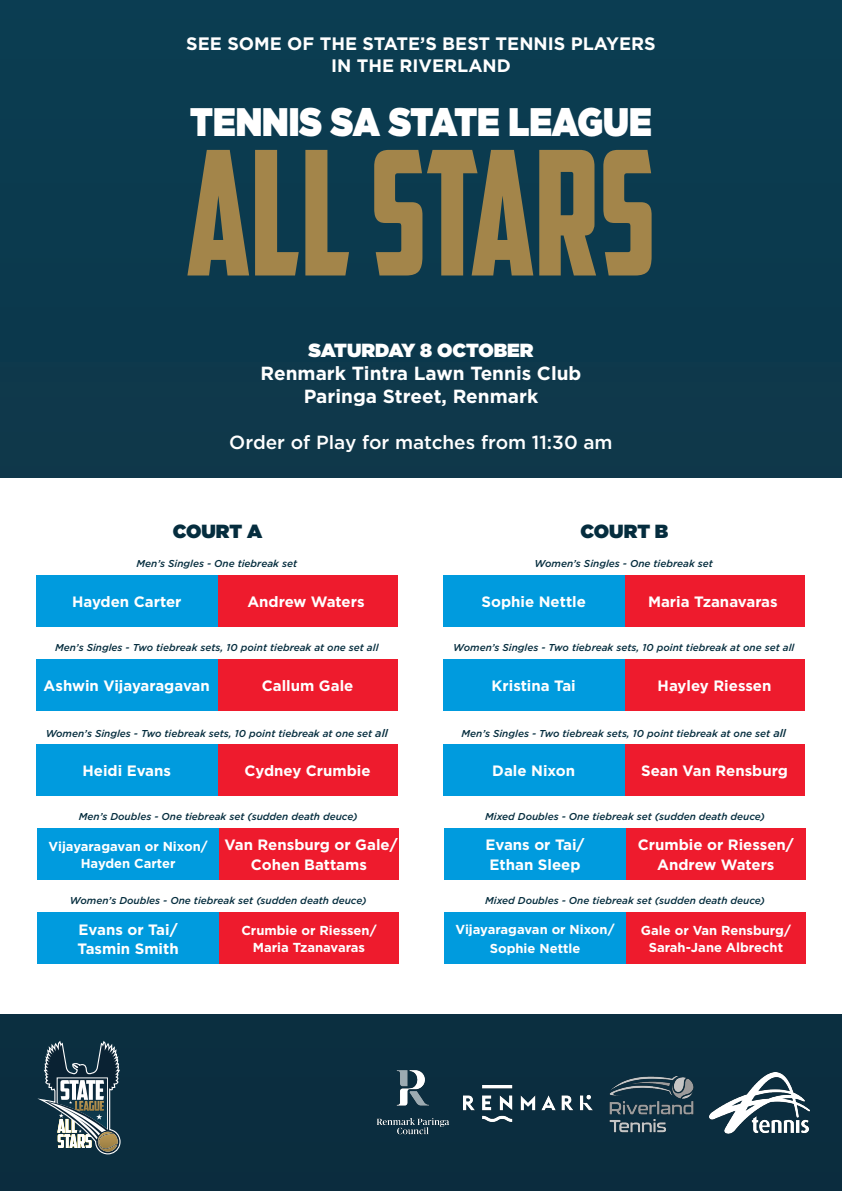
<style>
.page{position:relative;width:842px;height:1191px;background:#fff}
.page>*{position:absolute;margin:0;border:0;box-sizing:border-box;transform-origin:0 0}
.t1{font:173.2px "American Captain";color:#a3854a;scale:.85 1}
.t2{font:900 39.8px "Gotham";color:#fff;scale:.85 1}
.t3{font:700 19px "Gotham";color:#fff}
.t4{font:500 19px "Gotham";color:#fff}
.t5{font:900 19px "Gotham";color:#fff}
.t6{font:900 19px "Gotham";color:#052d3e}
.t7{font:700 18px/21.6px "Gotham";color:#fff;text-align:center}
.t8{font:700 15px/19px "Gotham";color:#fff;text-align:center}
.t9{font:700 13px/17px "Gotham";color:#fff;text-align:center}
.t10{font:italic 500 10px "Gotham";color:#052d3e}
.s1{font-size:11px}
</style>
<div class="page">
<div style="left:0;top:0;width:842px;height:1191px;background:linear-gradient(to right,#0c374a,#0c374a)"></div>
<div style="left:0;top:478px;width:842px;height:535px;background:#fff"></div>
<div style="left:214px;top:575px;width:184px;height:51px;background:#ee1b2d"></div>
<div style="left:36px;top:575px;width:182px;height:51px;background:#009bde"></div>
<div style="left:218px;top:660px;width:180px;height:51px;background:#ee1b2d"></div>
<div style="left:36px;top:660px;width:182px;height:51px;background:#009bde"></div>
<div style="left:218px;top:744px;width:180px;height:51px;background:#ee1b2d"></div>
<div style="left:36px;top:744px;width:182px;height:51px;background:#009bde"></div>
<div style="left:219px;top:828px;width:180px;height:51px;background:#ee1b2d"></div>
<div style="left:37px;top:828px;width:182px;height:51px;background:#009bde"></div>
<div style="left:219px;top:912px;width:180px;height:51px;background:#ee1b2d"></div>
<div style="left:37px;top:912px;width:182px;height:51px;background:#009bde"></div>
<div style="left:621px;top:575px;width:184px;height:51px;background:#ee1b2d"></div>
<div style="left:443px;top:575px;width:181px;height:51px;background:#009bde"></div>
<div style="left:624px;top:660px;width:181px;height:51px;background:#ee1b2d"></div>
<div style="left:443px;top:660px;width:181px;height:51px;background:#009bde"></div>
<div style="left:624px;top:744px;width:181px;height:51px;background:#ee1b2d"></div>
<div style="left:443px;top:744px;width:181px;height:51px;background:#009bde"></div>
<div style="left:626px;top:828px;width:180px;height:51px;background:#ee1b2d"></div>
<div style="left:444px;top:828px;width:182px;height:51px;background:#009bde"></div>
<div style="left:626px;top:912px;width:180px;height:51px;background:#ee1b2d"></div>
<div style="left:444px;top:912px;width:182px;height:51px;background:#009bde"></div>
<img style="left:464px;top:1085px;width:129px;height:36px">
<img style="left:375px;top:1069px;width:75px;height:68px">
<img style="left:606px;top:1072px;width:90px;height:61px">
<img style="left:710px;top:1073px;width:99px;height:60px">
<svg style="left:42px;top:1040px;width:80px;height:115px;background:#4c6069"></svg>
<p class="t7" style="left:186px;top:33px;width:471px">SEE SOME OF THE STATE’S BEST TENNIS PLAYERS<br>IN THE RIVERLAND</p>
<p class="t2" style="left:190px;top:94px;width:544px">TENNIS SA STATE LEAGUE</p>
<p class="t1" style="left:186px;top:109px;width:554px">ALL STARS</p>
<p class="t5" style="left:308px;top:336px;width:226px">SATURDAY 8 OCTOBER</p>
<p class="t3" style="left:261px;top:360px;width:322px">Renmark Tintra Lawn Tennis Club</p>
<p class="t3" style="left:304px;top:383px;width:236px">Paringa Street, Renmark</p>
<p class="t4" style="left:229px;top:430px;width:385px">Order of Play for matches from 11:30 am</p>
<p class="t6" style="left:173px;top:518px;width:91px">COURT A</p>
<p class="t10" style="left:137px;top:557px;width:162px">Men’s Singles - One tiebreak set</p>
<p class="t8" style="left:72px;top:592px;width:111px">Hayden Carter</p>
<p class="t8" style="left:247px;top:592px;width:119px">Andrew Waters</p>
<p class="t10" style="left:55px;top:641px;width:325px">Men’s Singles - Two tiebreak sets, 10 point tiebreak at one set all</p>
<p class="t8" style="left:44px;top:676px;width:168px">Ashwin Vijayaragavan</p>
<p class="t8" style="left:262px;top:676px;width:93px">Callum Gale</p>
<p class="t10" style="left:46px;top:726px;width:344px">Women’s Singles - Two tiebreak sets, 10 point tiebreak at one set <span class="s1">all</span></p>
<p class="t8" style="left:82px;top:761px;width:90px">Heidi Evans</p>
<p class="t8" style="left:245px;top:761px;width:128px">Cydney Crumbie</p>
<p class="t10" style="left:79px;top:810px;width:280px">Men’s Doubles - One tiebreak set (sudden death deuce)</p>
<p class="t8" style="left:225px;top:835px;width:175px">Van Rensburg or Gale/<br>Cohen Battams</p>
<p class="t9" style="left:49px;top:837px;width:161px">Vijayaragavan or Nixon/<br>Hayden Carter</p>
<p class="t10" style="left:70px;top:894px;width:298px">Women’s Doubles - One tiebreak set (sudden death deuce)</p>
<p class="t9" style="left:241px;top:921px;width:137px">Crumbie or Riessen/</p>
<p class="t9" style="left:253px;top:938px;width:114px">Maria Tzanavaras</p>
<p class="t8" style="left:79px;top:919px;width:101px">Evans or Tai/</p>
<p class="t8" style="left:78px;top:938px;width:103px">Tasmin Smith</p>
<p class="t6" style="left:580px;top:518px;width:89px">COURT B</p>
<p class="t10" style="left:535px;top:557px;width:180px">Women’s Singles - One tiebreak set</p>
<p class="t8" style="left:481px;top:592px;width:106px">Sophie Nettle</p>
<p class="t8" style="left:648px;top:592px;width:131px">Maria Tzanavaras</p>
<p class="t10" style="left:453px;top:641px;width:343px">Women’s Singles - Two tiebreak sets, 10 point tiebreak at one set all</p>
<p class="t8" style="left:492px;top:676px;width:86px">Kristina Tai</p>
<p class="t8" style="left:658px;top:676px;width:115px">Hayley Riessen</p>
<p class="t10" style="left:461px;top:726px;width:326px">Men’s Singles - Two tiebreak sets, 10 point tiebreak at one set <span class="s1">all</span></p>
<p class="t8" style="left:492px;top:761px;width:84px">Dale Nixon</p>
<p class="t8" style="left:641px;top:761px;width:148px">Sean Van Rensburg</p>
<p class="t10" style="left:485px;top:810px;width:281px">Mixed Doubles - One tiebreak set (sudden death deuce)</p>
<p class="t8" style="left:638px;top:835px;width:157px">Crumbie or Riessen/</p>
<p class="t8" style="left:657px;top:854px;width:119px">Andrew Waters</p>
<p class="t8" style="left:485px;top:835px;width:101px">Evans or Tai/</p>
<p class="t8" style="left:490px;top:854px;width:92px">Ethan Sleep</p>
<p class="t10" style="left:485px;top:894px;width:281px">Mixed Doubles - One tiebreak set (sudden death deuce)</p>
<p class="t9" style="left:641px;top:921px;width:152px">Gale or Van Rensburg/</p>
<p class="t9" style="left:649px;top:938px;width:136px">Sarah-Jane Albrecht</p>
<p class="t9" style="left:455px;top:920px;width:161px">Vijayaragavan or Nixon/</p>
<p class="t9" style="left:490px;top:939px;width:92px">Sophie Nettle</p>
</div>
